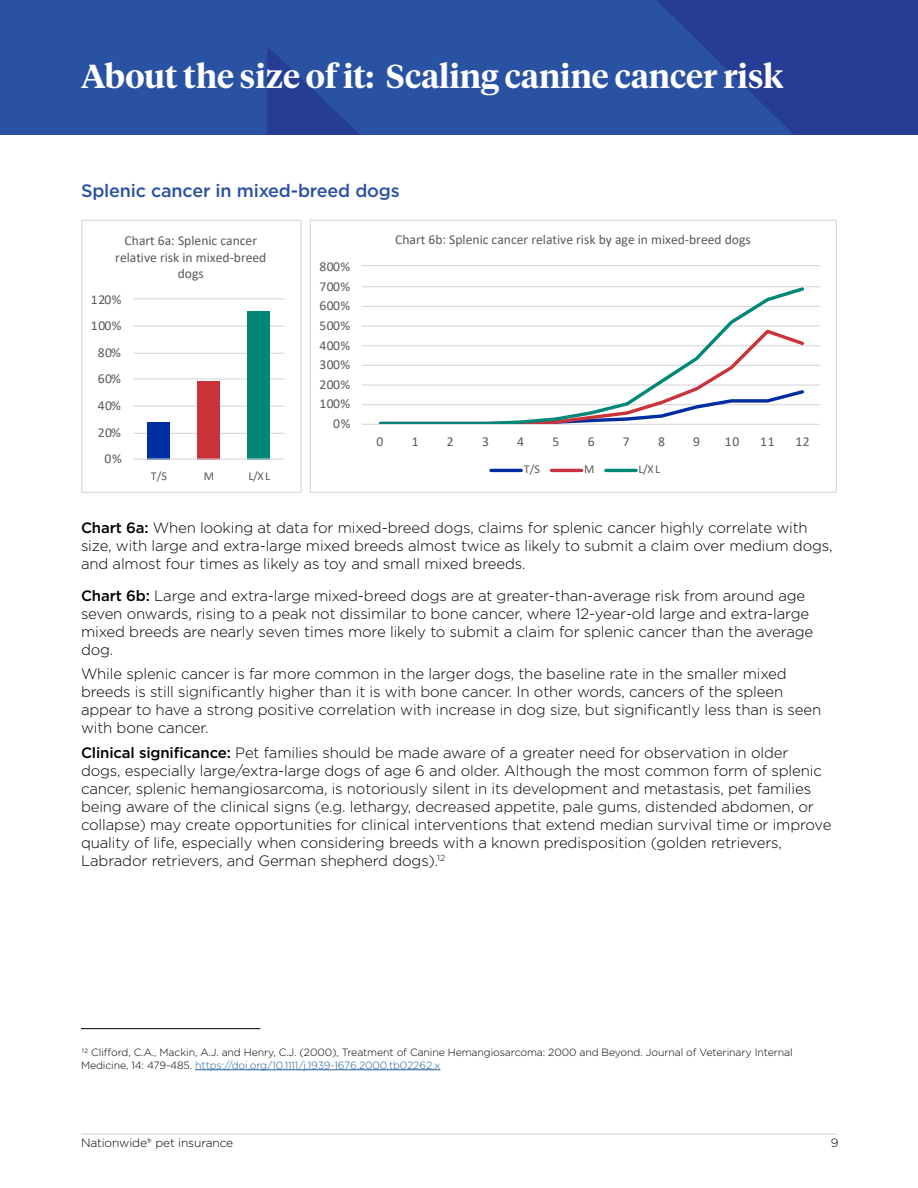
<style>
.page{position:relative;width:918px;height:1188px;background:#fff}
.page>*{position:absolute;margin:0;border:0;box-sizing:border-box;transform-origin:0 0}
.t1{font:600 33px "Tiempos Headline";color:#fff}
.t2{font:500 18px "Gotham";letter-spacing:-.01em;color:#2b51a3}
.t3{font:300 15px/18px "Gotham";letter-spacing:-.01em;color:#000}
.t4{font:13.65px/16.6px "Calibri";color:#595959;text-align:center}
.t5{font:12.15px "Calibri";color:#595959}
.t6{font:300 12px "Gotham";letter-spacing:-.01em;color:#000}
.t7{font:300 10.5px/12.6px "Gotham";letter-spacing:-.01em;color:#000}
.s1{font-weight:500}
.s2{color:#215e9e}
</style>
<div class="page">
<img style="left:0;top:0;width:918px;height:135px">
<hr style="left:81px;top:1134px;width:756px;height:1px;background:#d0d3d4">
<hr style="left:133px;top:433px;width:151px;height:1px;background:#d9d9d9">
<hr style="left:133px;top:406px;width:151px;height:1px;background:#d9d9d9">
<hr style="left:133px;top:378px;width:151px;height:2px;background:#d9d9d9">
<hr style="left:133px;top:353px;width:151px;height:1px;background:#d9d9d9">
<hr style="left:133px;top:325px;width:151px;height:2px;background:#d9d9d9">
<hr style="left:133px;top:298px;width:151px;height:1px;background:#d9d9d9">
<div style="left:148px;top:422px;width:22px;height:38px;background:#002da2"></div>
<div style="left:197px;top:381px;width:23px;height:79px;background:#cb333b"></div>
<div style="left:247px;top:312px;width:23px;height:148px;background:#008775"></div>
<hr style="left:133px;top:459px;width:151px;height:1px;background:#d9d9d9">
<div style="left:81px;top:220px;width:221px;height:273px;border:1px solid #d9d9d9"></div>
<hr style="left:362px;top:404px;width:458px;height:1px;background:#d9d9d9">
<hr style="left:362px;top:384px;width:458px;height:2px;background:#d9d9d9">
<hr style="left:362px;top:365px;width:458px;height:1px;background:#d9d9d9">
<hr style="left:362px;top:345px;width:458px;height:1px;background:#d9d9d9">
<hr style="left:362px;top:325px;width:458px;height:2px;background:#d9d9d9">
<hr style="left:362px;top:306px;width:458px;height:1px;background:#d9d9d9">
<hr style="left:362px;top:286px;width:458px;height:1px;background:#d9d9d9">
<hr style="left:362px;top:265px;width:458px;height:1px;background:#d9d9d9">
<hr style="left:362px;top:424px;width:458px;height:1px;background:#d9d9d9">
<svg style="left:377px;top:287px;width:430px;height:137px"></svg>
<hr style="left:491px;top:469px;width:30px;height:3px;background:#002da2">
<hr style="left:551px;top:469px;width:31px;height:3px;background:#cb333b">
<hr style="left:606px;top:469px;width:30px;height:3px;background:#008775">
<div style="left:310px;top:220px;width:527px;height:273px;border:1px solid #d9d9d9"></div>
<hr style="left:195px;top:1070px;width:245px;height:1px;background:#215e9e">
<hr style="left:81px;top:1028px;width:179px;height:1px;background:#000">
<p class="t1" style="left:81px;top:54px;width:704px">About the size of it: Scaling canine cancer risk</p>
<p class="t2" style="left:81px;top:179px;width:320px">Splenic cancer in mixed-breed dogs</p>
<p class="t4" style="left:115px;top:232px;width:153px">Chart 6a: Splenic cancer relative risk in mixed-breed dogs</p>
<p class="t4" style="left:91px;top:291px;width:32px">120%</p>
<p class="t4" style="left:91px;top:317px;width:32px">100%</p>
<p class="t4" style="left:98px;top:344px;width:25px">80%</p>
<p class="t4" style="left:98px;top:370px;width:25px">60%</p>
<p class="t4" style="left:98px;top:397px;width:25px">40%</p>
<p class="t4" style="left:98px;top:424px;width:25px">20%</p>
<p class="t4" style="left:105px;top:450px;width:19px">0%</p>
<p class="t5" style="left:151px;top:467px;width:18px">T/S</p>
<p class="t5" style="left:204px;top:467px;width:12px">M</p>
<p class="t5" style="left:248px;top:467px;width:23px">L/X L</p>
<p class="t4" style="left:319px;top:258px;width:32px">800%</p>
<p class="t4" style="left:319px;top:277px;width:32px">700%</p>
<p class="t4" style="left:319px;top:297px;width:32px">600%</p>
<p class="t4" style="left:319px;top:317px;width:32px">500%</p>
<p class="t4" style="left:319px;top:336px;width:32px">400%</p>
<p class="t4" style="left:319px;top:356px;width:32px">300%</p>
<p class="t4" style="left:319px;top:376px;width:32px">200%</p>
<p class="t4" style="left:319px;top:395px;width:32px">100%</p>
<p class="t4" style="left:333px;top:415px;width:19px">0%</p>
<p class="t4" style="left:395px;top:231px;width:357px">Chart 6b: Splenic cancer relative risk by age in mixed-breed dogs</p>
<p class="t4" style="left:377px;top:433px;width:8px">0</p>
<p class="t4" style="left:412px;top:433px;width:8px">1</p>
<p class="t4" style="left:447px;top:433px;width:8px">2</p>
<p class="t4" style="left:482px;top:433px;width:8px">3</p>
<p class="t4" style="left:517px;top:433px;width:8px">4</p>
<p class="t4" style="left:553px;top:433px;width:8px">5</p>
<p class="t4" style="left:588px;top:433px;width:8px">6</p>
<p class="t4" style="left:623px;top:433px;width:8px">7</p>
<p class="t4" style="left:658px;top:433px;width:8px">8</p>
<p class="t4" style="left:693px;top:433px;width:8px">9</p>
<p class="t4" style="left:725px;top:433px;width:16px">10</p>
<p class="t4" style="left:760px;top:433px;width:16px">11</p>
<p class="t4" style="left:795px;top:433px;width:16px">12</p>
<p class="t5" style="left:524px;top:461px;width:18px">T/S</p>
<p class="t5" style="left:584px;top:461px;width:12px">M</p>
<p class="t5" style="left:638px;top:461px;width:23px">L/X L</p>
<p class="t3" style="left:81px;top:519px;width:753px"><span class="s1">Chart 6a:</span> When looking at data for mixed-breed dogs, claims for splenic cancer highly correlate with size, with large and extra-large mixed breeds almost twice as likely to submit a claim over medium dogs, and almost four times as likely as toy and small mixed breeds.</p>
<p class="t3" style="left:81px;top:586px;width:734px"><span class="s1">Chart 6b:</span> Large and extra-large mixed-breed dogs are at greater-than-average risk from around age seven onwards, rising to a peak not dissimilar to bone cancer, where 12-year-old large and extra-large mixed breeds are nearly seven times more likely to submit a claim for splenic cancer than the average dog.</p>
<p class="t3" style="left:81px;top:665px;width:742px">While splenic cancer is far more common in the larger dogs, the baseline rate in the smaller mixed breeds is still significantly higher than it is with bone cancer. In other words, cancers of the spleen appear to have a strong positive correlation with increase in dog size, but significantly less than is seen with bone cancer.</p>
<p class="t3" style="left:81px;top:744px;width:752px"><span class="s1">Clinical significance:</span> Pet families should be made aware of a greater need for observation in older dogs, especially large/extra-large dogs of age 6 and older. Although the most common form of splenic cancer, splenic hemangiosarcoma, is notoriously silent in its development and metastasis, pet families being aware of the clinical signs (e.g. lethargy, decreased appetite, pale gums, distended abdomen, or collapse) may create opportunities for clinical interventions that extend median survival time or improve quality of life, especially when considering breeds with a known predisposition (golden retrievers, Labrador retrievers, and German shepherd dogs).<sup>12</sup></p>
<p class="t7" style="left:81px;top:1046px;width:713px">12 Clifford, C.A., Mackin, A.J. and Henry, C.J. (2000), Treatment of Canine Hemangiosarcoma: 2000 and Beyond. Journal of Veterinary Internal<br>Medicine, 14: 479-485. <span class="s2">https://doi.org/10.1111/j.1939-1676.2000.tb02262.x</span></p>
<p class="t6" style="left:81px;top:1135px;width:154px">Nationwide® pet insurance</p>
<p class="t6" style="left:831px;top:1135px;width:9px">9</p>
</div>
